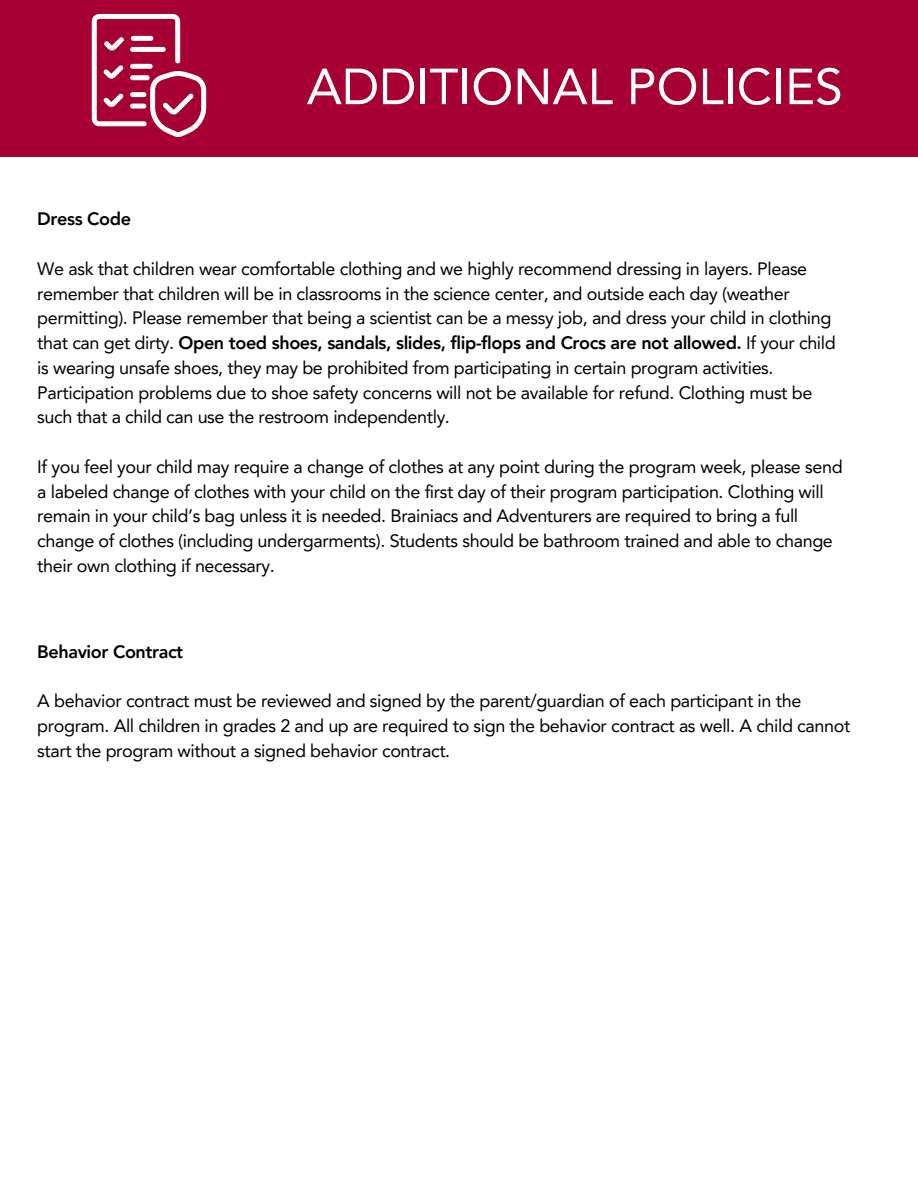
<style>
.page{position:relative;width:918px;height:1188px;background:#fff}
.page>*{position:absolute;margin:0;border:0;box-sizing:border-box;transform-origin:0 0}
.t1{font:50.25px "Avenir LT Pro";color:#fff}
.t2{font:18px/24.8px "Avenir LT Pro";letter-spacing:-.02em;color:#000}
.t3{font:800 18px "Avenir LT Pro";letter-spacing:-.02em;color:#000}
.s1{font-weight:800}
</style>
<div class="page">
<div style="left:0;top:0;width:918px;height:156px;background:#a70034"></div>
<svg style="left:92px;top:14px;width:114px;height:123px"></svg>
<h1 class="t1" style="left:307px;top:66px;width:538px">ADDITIONAL POLICIES</h1>
<p class="t3" style="left:37px;top:212px;width:95px">Dress Code</p>
<p class="t2" style="left:37px;top:258px;width:800px">We ask that children wear comfortable clothing and we highly recommend dressing in layers. Please remember that children will be in classrooms in the science center, and outside each day (weather permitting). Please remember that being a scientist can be a messy job, and dress your child in clothing that can get dirty. <span class="s1">Open toed shoes, sandals, slides, flip-flops and Crocs are not allowed.</span> If your child is wearing unsafe shoes, they may be prohibited from participating in certain program activities.<br>Participation problems due to shoe safety concerns will not be available for refund. Clothing must be such that a child can use the restroom independently.</p>
<p class="t2" style="left:37px;top:456px;width:807px">If you feel your child may require a change of clothes at any point during the program week, please send a labeled change of clothes with your child on the first day of their program participation. Clothing will remain in your child’s bag unless it is needed. Brainiacs and Adventurers are required to bring a full change of clothes (including undergarments). Students should be bathroom trained and able to change their own clothing if necessary.</p>
<p class="t3" style="left:37px;top:644px;width:147px">Behavior Contract</p>
<p class="t2" style="left:37px;top:690px;width:815px">A behavior contract must be reviewed and signed by the parent/guardian of each participant in the program. All children in grades 2 and up are required to sign the behavior contract as well. A child cannot start the program without a signed behavior contract.</p>
</div>
